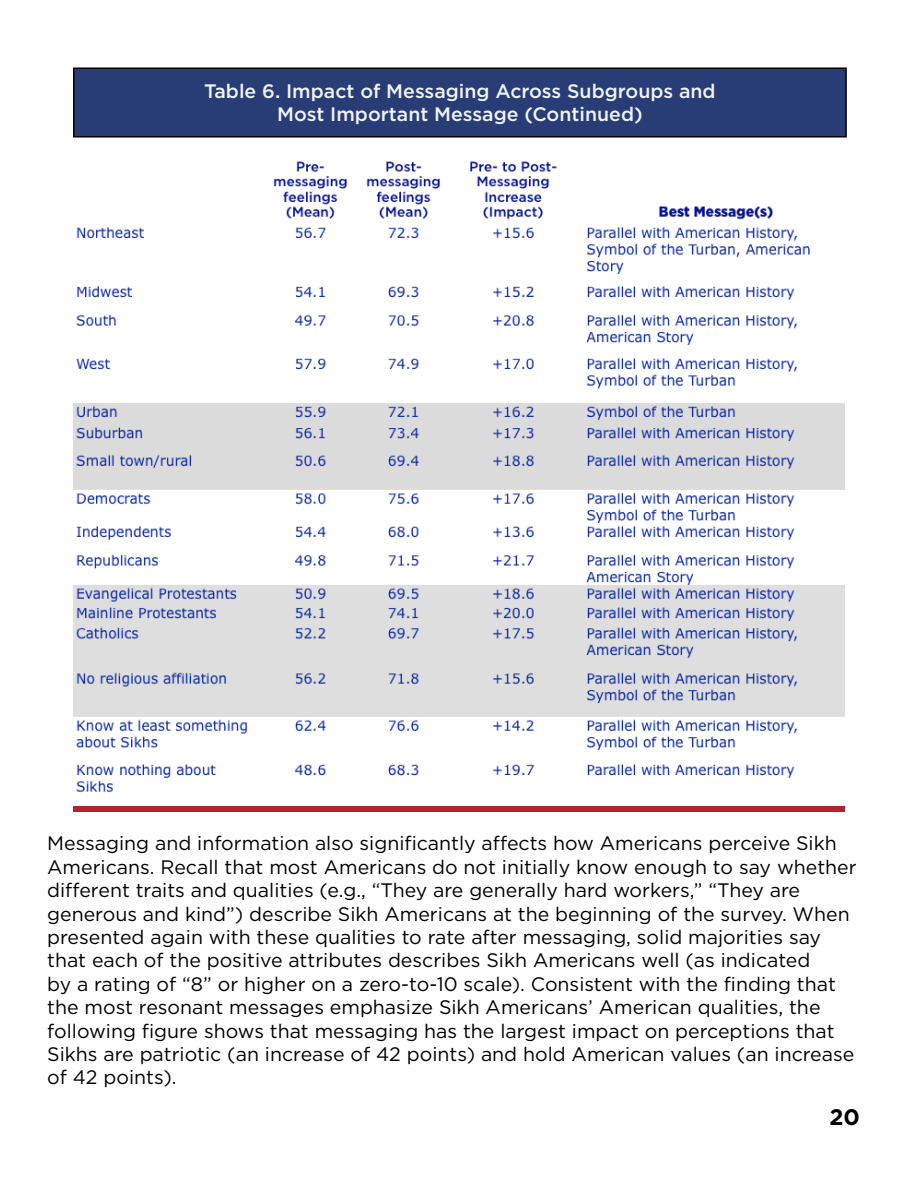
<style>
.page{position:relative;width:918px;height:1188px;background:#fff}
.page>*{position:absolute;margin:0;border:0;box-sizing:border-box;transform-origin:0 0}
.t1{font:700 22.5px "Gotham";color:#000}
.t2{font:19.5px/23.4px "Gotham";color:#000}
.t3{font:500 19.5px/23.4px "Gotham";color:#f0f3f7;text-align:center}
</style>
<div class="page">
<div style="left:74px;top:68px;width:772px;height:69px;background:#283c76"></div>
<div style="left:73px;top:68px;width:774px;height:70px;border:2px solid #000"></div>
<img style="left:73px;top:161px;width:772px;height:632px">
<div style="left:73px;top:806px;width:772px;height:6px;background:#b12331"></div>
<p class="t3" style="left:204px;top:79px;width:513px">Table 6. Impact of Messaging Across Subgroups and<br>Most Important Message (Continued)</p>
<p class="t2" style="left:47px;top:832px;width:811px">Messaging and information also significantly affects how Americans perceive Sikh Americans. Recall that most Americans do not initially know enough to say whether different traits and qualities (e.g., “They are generally hard workers,” “They are generous and kind”) describe Sikh Americans at the beginning of the survey. When presented again with these qualities to rate after messaging, solid majorities say that each of the positive attributes describes Sikh Americans well (as indicated<br>by a rating of “8” or higher on a zero-to-10 scale). Consistent with the finding that the most resonant messages emphasize Sikh Americans’ American qualities, the following figure shows that messaging has the largest impact on perceptions that Sikhs are patriotic (an increase of 42 points) and hold American values (an increase of 42 points).</p>
<p class="t1" style="left:829px;top:1104px;width:32px">20</p>
</div>
